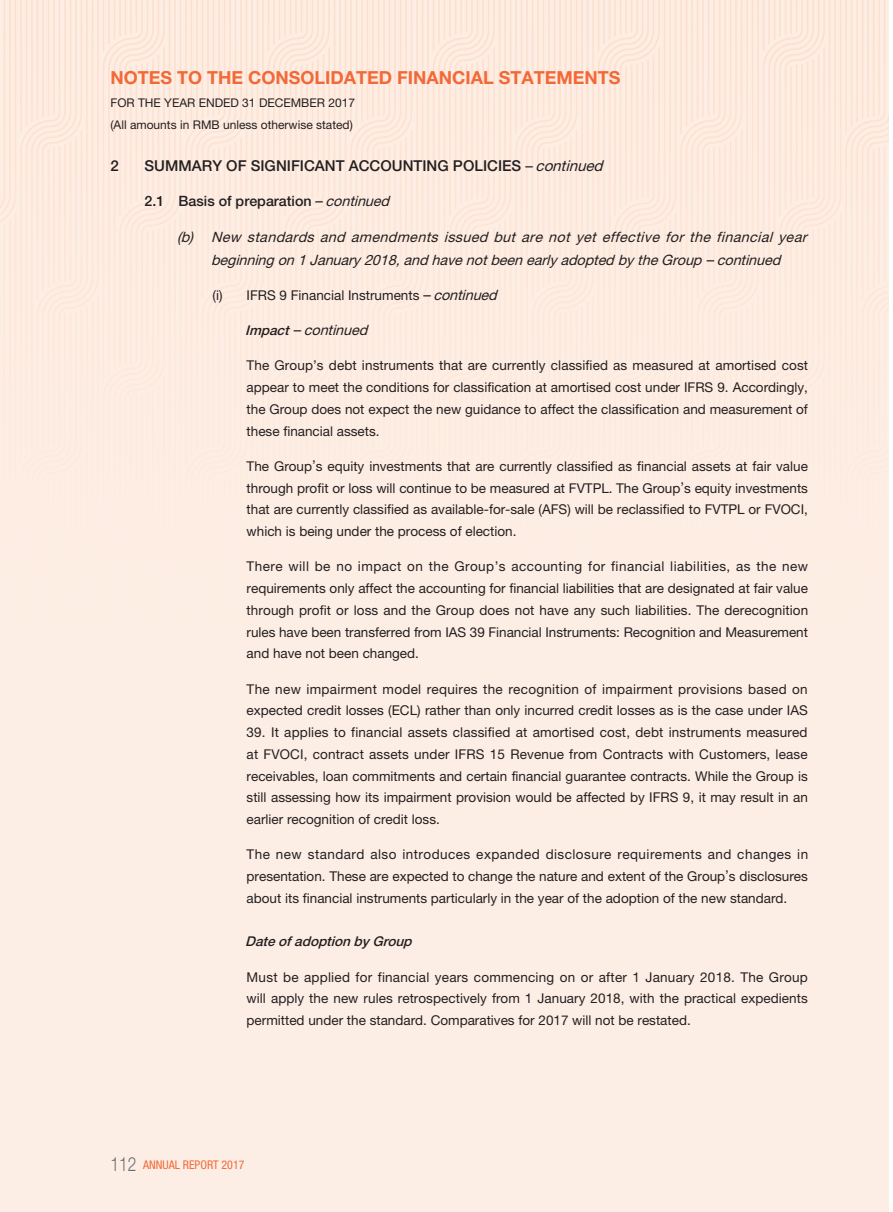
<style>
.page{position:relative;width:893px;height:1212px;background:#fff}
.page>*{position:absolute;margin:0;border:0;box-sizing:border-box;transform-origin:0 0}
.t1{font:700 18px "Helvetica Neue LT Std";color:#f26938}
._3__標題{font:500 15px "Helvetica Neue LT Std";color:#231f20}
._5__副副標題{font:italic 14.25px/22.5px "Helvetica Neue LT Std";color:#231f20;text-align:center}
._4__副標題{font:500 14.25px "Helvetica Neue LT Std";color:#231f20}
._1__內文{font:italic 14.25px "Helvetica Neue LT Std";color:#231f20}
._1__內文-2{font:13.5px/21.8px "Helvetica Neue LT Std";color:#231f20;text-align:justify}
._1__內文-3{font:italic 500 13.5px "Helvetica Neue LT Std";color:#231f20}
.t2{font:12px/22.5px "Helvetica Neue LT Std";color:#231f20}
.t3{font:condensed 12px "Helvetica Neue LT Std";color:#f26938}
.s1{font-weight:400}
.s2{font-weight:400;font-style:italic}
.s3{font-weight:400;font-size:15px}
.s4{font-style:normal;font-size:15px}
.s5{font-size:15px}
.s6{font-style:italic;font-size:14.25px}
.s7{font-weight:500;font-size:13.5px}
.s8{font-weight:300;font-stretch:normal;font-size:19.5px;color:#6c6d70}
</style>
<div class="page">
<img style="left:0;top:0;width:889px;height:1212px">
<h1 class="t1" style="left:111px;top:67px;width:512px">NOTES TO THE CONSOLIDATED FINANCIAL STATEMENTS</h1>
<p class="t2" style="left:111px;top:91px;width:246px">FOR THE YEAR ENDED 31 DECEMBER 2017 (All amounts in RMB unless otherwise stated)</p>
<p class="_3__標題" style="left:111px;top:156px;width:10px">2</p>
<p class="_3__標題" style="left:145px;top:156px;width:464px">SUMMARY OF SIGNIFICANT ACCOUNTING POLICIES <span class="s1">–</span> <span class="s2">continued</span></p>
<p class="_4__副標題" style="left:145px;top:192px;width:250px">2.1 Basis of preparation <span class="s3">–</span> <span class="s2">continued</span></p>
<p class="_5__副副標題" style="left:177px;top:225px;width:635px">(b) New standards and amendments issued but are not yet effective for the financial year beginning on 1 January 2018, and have not been early adopted by the Group <span class="s4">–</span> continued</p>
<p class="_1__內文-2" style="left:213px;top:284px;width:290px">(i) IFRS 9 Financial Instruments <span class="s5">–</span> <span class="s6">continued</span></p>
<p class="_1__內文" style="left:245px;top:321px;width:128px"><span class="s7">Impact</span> <span class="s4">–</span> continued</p>
<p class="_1__內文-2" style="left:247px;top:354px;width:563px">The Group’s debt instruments that are currently classified as measured at amortised cost appear to meet the conditions for classification at amortised cost under IFRS 9. Accordingly, the Group does not expect the new guidance to affect the classification and measurement of these financial assets.</p>
<p class="_1__內文-2" style="left:247px;top:455px;width:563px">The Group’s equity investments that are currently classified as financial assets at fair value through profit or loss will continue to be measured at FVTPL. The Group’s equity investments that are currently classified as available-for-sale (AFS) will be reclassified to FVTPL or FVOCI, which is being under the process of election.</p>
<p class="_1__內文-2" style="left:247px;top:555px;width:563px">There will be no impact on the Group’s accounting for financial liabilities, as the new requirements only affect the accounting for financial liabilities that are designated at fair value through profit or loss and the Group does not have any such liabilities. The derecognition rules have been transferred from IAS 39 Financial Instruments: Recognition and Measurement and have not been changed.</p>
<p class="_1__內文-2" style="left:247px;top:678px;width:563px">The new impairment model requires the recognition of impairment provisions based on expected credit losses (ECL) rather than only incurred credit losses as is the case under IAS</p>
<p class="_1__內文-2" style="left:247px;top:721px;width:563px">39. It applies to financial assets classified at amortised cost, debt instruments measured at FVOCI, contract assets under IFRS 15 Revenue from Contracts with Customers, lease receivables, loan commitments and certain financial guarantee contracts. While the Group is still assessing how its impairment provision would be affected by IFRS 9, it may result in an earlier recognition of credit loss.</p>
<p class="_1__內文-2" style="left:247px;top:843px;width:563px">The new standard also introduces expanded disclosure requirements and changes in presentation. These are expected to change the nature and extent of the Group’s disclosures about its financial instruments particularly in the year of the adoption of the new standard.</p>
<p class="_1__內文-3" style="left:245px;top:933px;width:172px">Date of adoption by Group</p>
<p class="_1__內文-2" style="left:247px;top:966px;width:563px">Must be applied for financial years commencing on or after 1 January 2018. The Group will apply the new rules retrospectively from 1 January 2018, with the practical expedients permitted under the standard. Comparatives for 2017 will not be restated.</p>
<p class="t3" style="left:111px;top:1157px;width:136px"><span class="s8">112</span> ANNUAL REPORT 2017</p>
</div>
